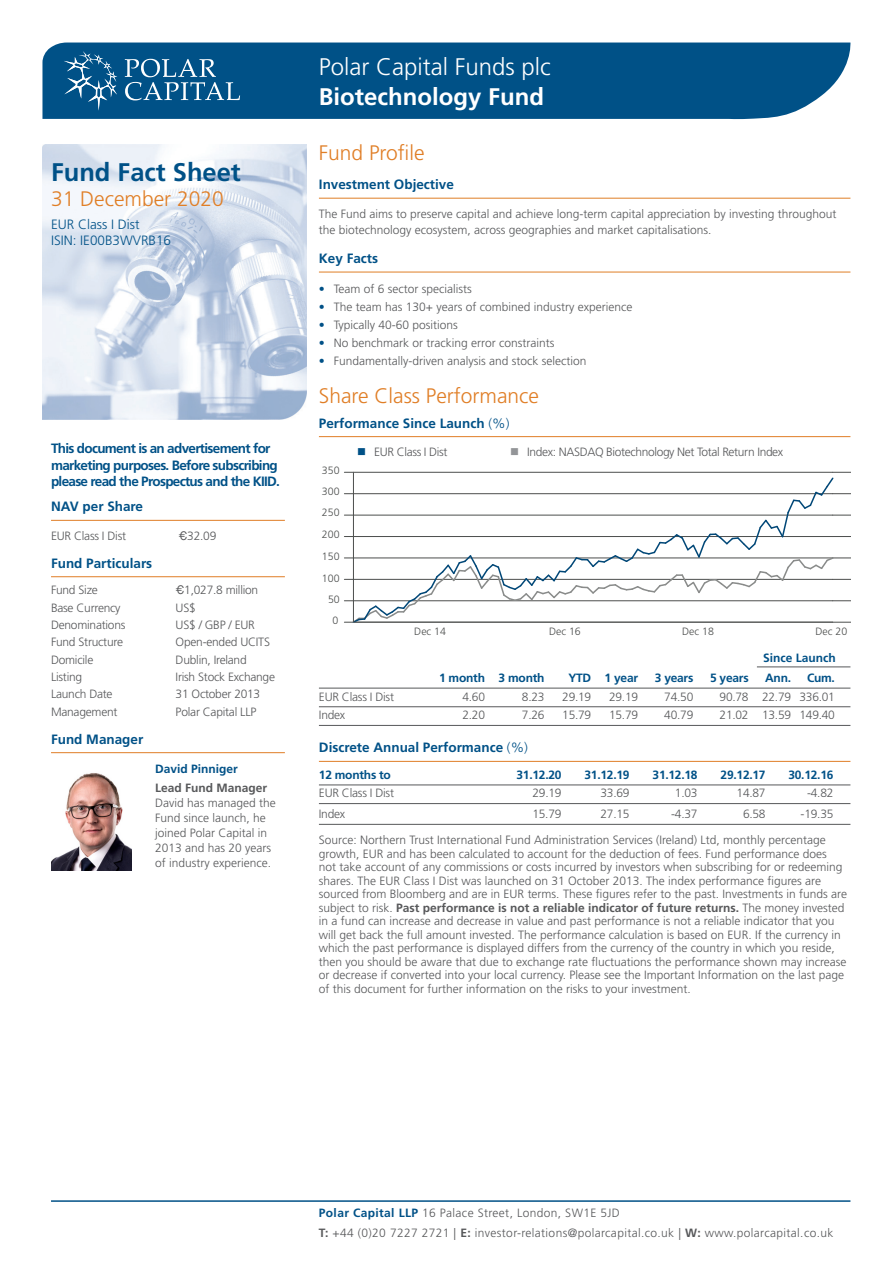
<style>
.page{position:relative;width:893px;height:1263px;background:#fff}
.page>*{position:absolute;margin:0;border:0;box-sizing:border-box;transform-origin:0 0}
.t1{font:700 25.5px "Frutiger";color:#005187}
.t2{font:300 24px "Frutiger";color:#fff}
.t3{font:700 24px "Frutiger";color:#fff}
.t4{font:300 21px "Frutiger";color:#e07e26}
.t5{font:700 13.5px "Frutiger";color:#005187}
.t6{font:700 13.5px/16.5px "Frutiger";letter-spacing:-.05em;color:#005187}
.t7{font:300 13.5px/16.2px "Frutiger";color:#005187}
.t8{font:300 12px/13.5px "Frutiger";color:#57585a}
.t9{font:300 12px "Frutiger";letter-spacing:-.02em;color:#57585a}
.t10{font:300 12px/20.7px "Frutiger";letter-spacing:.03em;color:#57585a}
.t11{font:700 12px "Frutiger";letter-spacing:-.02em;color:#005187}
.t12{font:300 12px "Frutiger";letter-spacing:-.03em;color:#57585a}
.t13{font:700 12px "Frutiger";color:#005187}
.t14{font:700 12px "Frutiger";color:#57585a}
.t15{font:300 10.65px "Frutiger";color:#4c4e4d}
.s1{font-family:"Helvetica";font-weight:400}
.s2{color:#005187}
.s3{font-weight:300}
.s4{color:#939598}
.s5{font-weight:700}
.s6{font-weight:700;color:#005187}
</style>
<div class="page">
<div style="left:42px;top:42px;width:809px;height:77px;background:#005187"></div>
<svg style="left:64px;top:51px;width:53px;height:60px;background:#266a98"></svg>
<svg style="left:125px;top:59px;width:115px;height:41px;background:#31729e"></svg>
<img style="left:43px;top:145px;width:263px;height:274px">
<hr style="left:319px;top:198px;width:531px;height:1px;background:#e07e26">
<hr style="left:319px;top:272px;width:531px;height:1px;background:#e07e26">
<hr style="left:319px;top:436px;width:531px;height:1px;background:#e07e26">
<hr style="left:757px;top:667px;width:93px;height:1px;background:#57585a">
<hr style="left:319px;top:688px;width:531px;height:1px;background:#57585a">
<hr style="left:319px;top:706px;width:531px;height:1px;background:#57585a">
<hr style="left:319px;top:725px;width:531px;height:1px;background:#57585a">
<hr style="left:319px;top:761px;width:531px;height:1px;background:#e07e26">
<hr style="left:319px;top:785px;width:531px;height:1px;background:#57585a">
<hr style="left:319px;top:803px;width:531px;height:1px;background:#57585a">
<hr style="left:319px;top:824px;width:531px;height:1px;background:#57585a">
<svg style="left:344px;top:472px;width:506px;height:151px"></svg>
<hr style="left:353px;top:472px;width:1px;height:150px;background:#4c4e4d">
<hr style="left:353px;top:622px;width:480px;height:1px;background:#4c4e4d">
<hr style="left:51px;top:520px;width:234px;height:1px;background:#e07e26">
<hr style="left:51px;top:576px;width:234px;height:1px;background:#e07e26">
<hr style="left:51px;top:752px;width:234px;height:1px;background:#e07e26">
<img style="left:51px;top:773px;width:81px;height:97px">
<hr style="left:51px;top:1200px;width:799px;height:2px;background:#005187">
<h1 class="t1" style="left:51px;top:157px;width:191px">Fund Fact Sheet</h1>
<h3 class="t4" style="left:51px;top:187px;width:174px">31 December 2020</h3>
<p class="t7" style="left:51px;top:216px;width:122px">EUR Class I Dist<br>ISIN: IE00B3WVRB16</p>
<p class="t6" style="left:51px;top:441px;width:231px">This document is an advertisement for marketing purposes. Before subscribing please read the Prospectus and the KIID.</p>
<p class="t5" style="left:51px;top:499px;width:94px">NAV per Share</p>
<p class="t9" style="left:51px;top:529px;width:77px">EUR Class I Dist</p>
<p class="t8" style="left:179px;top:529px;width:39px"><span class="s1">€</span>32.09</p>
<p class="t5" style="left:51px;top:555px;width:103px">Fund Particulars</p>
<p class="t9" style="left:51px;top:583px;width:48px">Fund Size</p>
<p class="t9" style="left:176px;top:583px;width:84px"><span class="s1">€</span>1,027.8 million</p>
<p class="t9" style="left:51px;top:601px;width:71px">Base Currency</p>
<p class="t8" style="left:176px;top:601px;width:22px">US$</p>
<p class="t9" style="left:51px;top:618px;width:76px">Denominations</p>
<p class="t8" style="left:176px;top:618px;width:81px">US$ / GBP / EUR</p>
<p class="t9" style="left:51px;top:635px;width:74px">Fund Structure</p>
<p class="t9" style="left:176px;top:635px;width:96px">Open-ended UCITS</p>
<p class="t9" style="left:51px;top:653px;width:44px">Domicile</p>
<p class="t9" style="left:176px;top:653px;width:73px">Dublin, Ireland</p>
<p class="t9" style="left:51px;top:670px;width:33px">Listing</p>
<p class="t9" style="left:176px;top:670px;width:101px">Irish Stock Exchange</p>
<p class="t9" style="left:51px;top:687px;width:63px">Launch Date</p>
<p class="t9" style="left:176px;top:687px;width:86px">31 October 2013</p>
<p class="t9" style="left:51px;top:705px;width:68px">Management</p>
<p class="t9" style="left:176px;top:705px;width:82px">Polar Capital LLP</p>
<p class="t5" style="left:51px;top:731px;width:94px">Fund Manager</p>
<p class="t13" style="left:155px;top:761px;width:84px">David Pinniger</p>
<p class="t14" style="left:155px;top:781px;width:114px">Lead Fund Manager</p>
<p class="t8" style="left:155px;top:795px;width:122px;line-height:15px">David has managed the<br>Fund since launch, he joined Polar Capital in<br>2013 and has 20 years of industry experience.</p>
<h2 class="t2" style="left:319px;top:53px;width:234px">Polar Capital Funds plc</h2>
<h2 class="t3" style="left:319px;top:82px;width:227px">Biotechnology Fund</h2>
<h3 class="t4" style="left:319px;top:141px;width:107px">Fund Profile</h3>
<p class="t5" style="left:319px;top:177px;width:137px">Investment Objective</p>
<p class="t8" style="left:319px;top:205px;width:519px;line-height:16.5px">The Fund aims to preserve capital and achieve long-term capital appreciation by investing throughout the biotechnology ecosystem, across geographies and market capitalisations.</p>
<p class="t5" style="left:319px;top:251px;width:61px">Key Facts</p>
<p class="t8" style="left:319px;top:282px;width:155px"><span class="s2">•</span> Team of 6 sector specialists</p>
<p class="t8" style="left:319px;top:300px;width:315px"><span class="s2">•</span> The team has 130+ years of combined industry experience</p>
<p class="t8" style="left:319px;top:318px;width:141px"><span class="s2">•</span> Typically 40‑60 positions</p>
<p class="t8" style="left:319px;top:336px;width:237px"><span class="s2">•</span> No benchmark or tracking error constraints</p>
<p class="t8" style="left:319px;top:354px;width:269px"><span class="s2">•</span> Fundamentally-driven analysis and stock selection</p>
<h3 class="t4" style="left:319px;top:384px;width:222px">Share Class Performance</h3>
<p class="t5" style="left:319px;top:415px;width:192px">Performance Since Launch <span class="s3">(%)</span></p>
<p class="t12" style="left:357px;top:445px;width:92px"><span class="s2">■</span> EUR Class I Dist</p>
<p class="t12" style="left:510px;top:445px;width:274px"><span class="s4">■</span> Index: NASDAQ Biotechnology Net Total Return Index</p>
<p class="t15" style="left:322px;top:464px;width:19px">350</p>
<p class="t15" style="left:322px;top:485px;width:19px">300</p>
<p class="t15" style="left:322px;top:507px;width:19px">250</p>
<p class="t15" style="left:322px;top:528px;width:19px">200</p>
<p class="t15" style="left:322px;top:551px;width:19px">150</p>
<p class="t15" style="left:322px;top:572px;width:19px">100</p>
<p class="t15" style="left:328px;top:593px;width:13px">50</p>
<p class="t15" style="left:333px;top:614px;width:7px">0</p>
<p class="t15" style="left:414px;top:625px;width:33px">Dec 14</p>
<p class="t15" style="left:549px;top:625px;width:33px">Dec 16</p>
<p class="t15" style="left:682px;top:625px;width:33px">Dec 18</p>
<p class="t15" style="left:815px;top:625px;width:33px">Dec 20</p>
<p class="t13" style="left:763px;top:650px;width:74px">Since Launch</p>
<p class="t11" style="left:439px;top:671px;width:107px">1 month 3 month</p>
<p class="t11" style="left:568px;top:671px;width:71px">YTD 1 year</p>
<p class="t11" style="left:655px;top:671px;width:40px">3 years</p>
<p class="t11" style="left:710px;top:671px;width:40px">5 years</p>
<p class="t11" style="left:765px;top:671px;width:27px">Ann.</p>
<p class="t11" style="left:807px;top:671px;width:29px">Cum.</p>
<p class="t9" style="left:319px;top:690px;width:77px">EUR Class I Dist</p>
<p class="t8" style="left:462px;top:690px;width:24px">4.60</p>
<p class="t8" style="left:522px;top:690px;width:24px">8.23</p>
<p class="t8" style="left:562px;top:690px;width:31px">29.19</p>
<p class="t8" style="left:609px;top:690px;width:31px">29.19</p>
<p class="t8" style="left:664px;top:690px;width:31px">74.50</p>
<p class="t9" style="left:720px;top:690px;width:117px">90.78 22.79 336.01</p>
<p class="t8" style="left:319px;top:708px;width:28px">Index</p>
<p class="t8" style="left:462px;top:708px;width:24px">2.20</p>
<p class="t8" style="left:522px;top:708px;width:24px">7.26</p>
<p class="t8" style="left:562px;top:708px;width:31px">15.79</p>
<p class="t8" style="left:609px;top:708px;width:31px">15.79</p>
<p class="t8" style="left:664px;top:708px;width:31px">40.79</p>
<p class="t9" style="left:720px;top:708px;width:117px">21.02 13.59 149.40</p>
<p class="t5" style="left:319px;top:740px;width:211px">Discrete Annual Performance <span class="s3">(%)</span></p>
<p class="t11" style="left:319px;top:767px;width:74px">12 months to</p>
<p class="t11" style="left:516px;top:767px;width:47px">31.12.20</p>
<p class="t11" style="left:585px;top:767px;width:47px">31.12.19</p>
<p class="t11" style="left:653px;top:767px;width:47px">31.12.18</p>
<p class="t11" style="left:721px;top:767px;width:47px">29.12.17</p>
<p class="t11" style="left:788px;top:767px;width:47px">30.12.16</p>
<p class="t9" style="left:319px;top:786px;width:77px">EUR Class I Dist</p>
<p class="t8" style="left:532px;top:787px;width:31px">29.19</p>
<p class="t8" style="left:600px;top:787px;width:31px">33.69</p>
<p class="t8" style="left:675px;top:787px;width:24px">1.03</p>
<p class="t8" style="left:737px;top:787px;width:53px">14.87 ‑</p>
<p class="t8" style="left:811px;top:787px;width:24px">4.82</p>
<p class="t8" style="left:319px;top:807px;width:28px">Index</p>
<p class="t8" style="left:532px;top:807px;width:31px">15.79</p>
<p class="t8" style="left:600px;top:807px;width:53px">27.15 ‑</p>
<p class="t8" style="left:675px;top:807px;width:24px">4.37</p>
<p class="t8" style="left:743px;top:807px;width:43px">6.58 ‑</p>
<p class="t8" style="left:319px;top:801px;width:516px;line-height:26.2px;text-indent:485px">19.35<br>Source: Northern Trust International Fund Administration Services (Ireland) Ltd, monthly percentage</p>
<p class="t8" style="left:319px;top:847px;width:530px">growth, EUR and has been calculated to account for the deduction of fees. Fund performance does not take account of any commissions or costs incurred by investors when subscribing for or redeeming shares. The EUR Class I Dist was launched on 31 October 2013. The index performance figures are sourced from Bloomberg and are in EUR terms. These figures refer to the past. Investments in funds are subject to risk. <span class="s5">Past performance is not a reliable indicator of future returns.</span> The money invested in a fund can increase and decrease in value and past performance is not a reliable indicator that you will get back the full amount invested. The performance calculation is based on EUR. If the currency in which the past performance is displayed differs from the currency of the country in which you reside, then you should be aware that due to exchange rate fluctuations the performance shown may increase or decrease if converted into your local currency. Please see the Important Information on the last page of this document for further information on the risks to your investment.</p>
<p class="t10" style="left:319px;top:1202px;width:516px"><span class="s6">Polar Capital LLP</span> 16 Palace Street, London, SW1E 5JD<br><span class="s5">T:</span> +44 (0)20 7227 2721 | <span class="s5">E:</span> investor-relations@polarcapital.co.uk | <span class="s5">W:</span> www.polarcapital.co.uk</p>
</div>
